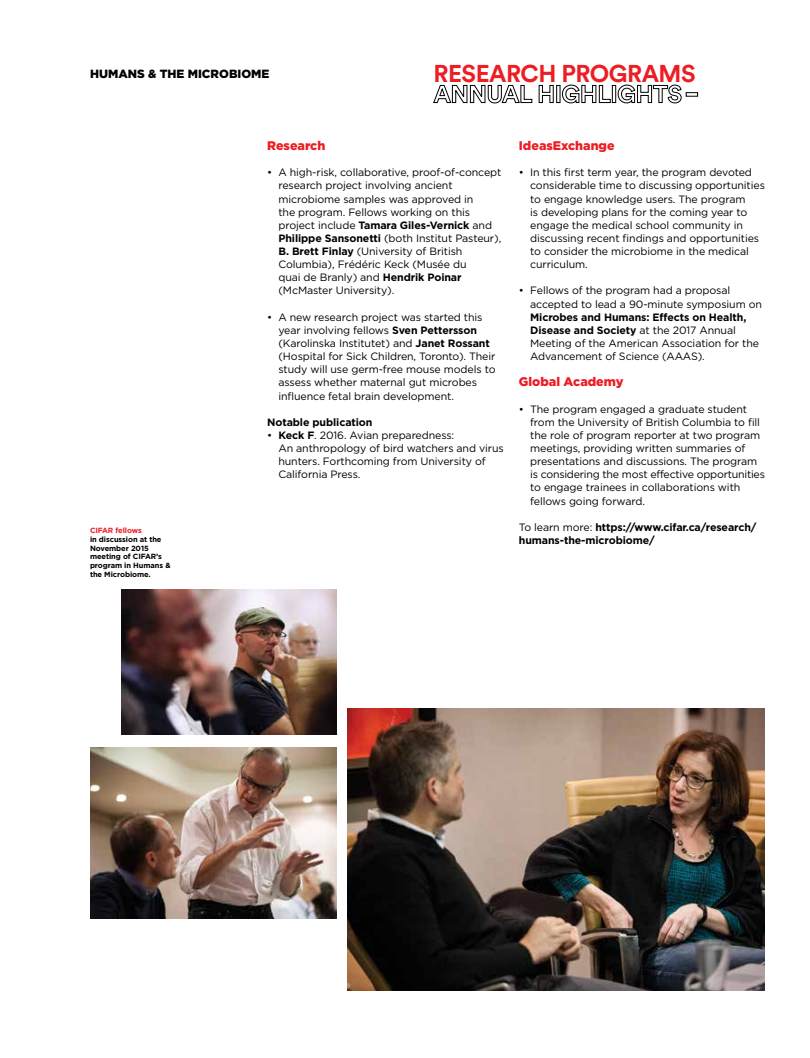
<style>
.page{position:relative;width:810px;height:1058px;background:#fff}
.page>*{position:absolute;margin:0;border:0;box-sizing:border-box;transform-origin:0 0}
.t1{font:700 24.12px "Circular Std";letter-spacing:-.02em;color:#ed1d24}
.t2{font:900 12.5px "Gotham";color:#ed1d24}
.t3{font:900 11.88px "Gotham";color:#000}
.t4{font:10.62px/13.1px "Gotham";letter-spacing:-.01em;color:#000}
.t5{font:700 10.62px/13.1px "Gotham";letter-spacing:-.01em;color:#000}
.t6{font:700 7.5px/8.8px "Gotham";letter-spacing:-.01em;color:#000}
.t7{font:700 7.5px "Gotham";letter-spacing:-.01em;color:#ed1d24}
.s1{font-weight:700}
.s2{font-weight:400}
</style>
<div class="page">
<img style="left:347px;top:708px;width:418px;height:282px">
<img style="left:90px;top:747px;width:246px;height:171px">
<img style="left:122px;top:590px;width:214px;height:144px">
<svg style="left:433px;top:85px;width:99px;height:18px"></svg>
<svg style="left:539px;top:85px;width:15px;height:18px"></svg>
<div style="left:556px;top:85px;width:4px;height:18px;border:1px solid #000"></div>
<svg style="left:562px;top:85px;width:49px;height:18px"></svg>
<div style="left:612px;top:85px;width:4px;height:18px;border:1px solid #000"></div>
<svg style="left:618px;top:85px;width:64px;height:18px"></svg>
<div style="left:686px;top:92px;width:12px;height:4px;border:1px solid #000"></div>
<p class="t3" style="left:90px;top:67px;width:181px">HUMANS &amp; THE MICROBIOME</p>
<h1 class="t1" style="left:434px;top:58px;width:264px">RESEARCH PROGRAMS</h1>
<p class="t7" style="left:90px;top:526px;width:53px">CIFAR fellows</p>
<p class="t6" style="left:90px;top:534px;width:82px">in discussion at the<br>November 2015 meeting of CIFAR’s program in Humans &amp; the Microbiome.</p>
<p class="t2" style="left:267px;top:138px;width:60px">Research</p>
<p class="t4" style="left:278px;top:166px;width:225px;text-indent:-11px">• A high-risk, collaborative, proof-of-concept research project involving ancient microbiome samples was approved in<br>the program. Fellows working on this project include <span class="s1">Tamara Giles-Vernick</span> and <span class="s1">Philippe Sansonetti</span> (both Institut Pasteur), <span class="s1">B. Brett Finlay</span> (University of British Columbia), Frédéric Keck (Musée du<br>quai de Branly) and <span class="s1">Hendrik Poinar </span>(McMaster University).</p>
<p class="t4" style="left:278px;top:310px;width:219px;text-indent:-11px">• A new research project was started this year involving fellows <span class="s1">Sven Pettersson </span>(Karolinska Institutet) and <span class="s1">Janet Rossant </span>(Hospital for Sick Children, Toronto). Their study will use germ-free mouse models to assess whether maternal gut microbes influence fetal brain development.</p>
<p class="t5" style="left:267px;top:415px;width:107px">Notable publication</p>
<p class="t4" style="left:278px;top:428px;width:227px;text-indent:-11px">• <span class="s1">Keck F</span>. 2016. Avian preparedness:<br>An anthropology of bird watchers and virus hunters. Forthcoming from University of California Press.</p>
<p class="t2" style="left:519px;top:138px;width:97px">IdeasExchange</p>
<p class="t4" style="left:530px;top:166px;width:236px;text-indent:-11px">• In this first term year, the program devoted considerable time to discussing opportunities to engage knowledge users. The program<br>is developing plans for the coming year to engage the medical school community in discussing recent findings and opportunities to consider the microbiome in the medical curriculum.</p>
<p class="t4" style="left:530px;top:284px;width:233px;text-indent:-11px">• Fellows of the program had a proposal accepted to lead a 90-minute symposium on</p>
<p class="t4" style="left:530px;top:310px;width:230px"><span class="s1">Microbes and Humans: Effects on Health, Disease and Society</span> at the 2017 Annual Meeting of the American Association for the Advancement of Science (AAAS).</p>
<p class="t2" style="left:519px;top:375px;width:106px">Global Academy</p>
<p class="t4" style="left:530px;top:402px;width:236px;text-indent:-11px">• The program engaged a graduate student from the University of British Columbia to fill the role of program reporter at two program meetings, providing written summaries of presentations and discussions. The program is considering the most effective opportunities to engage trainees in collaborations with fellows going forward.</p>
<p class="t5" style="left:519px;top:520px;width:239px"><span class="s2">To learn more:</span> https://www.cifar.ca/research/ humans-the-microbiome/</p>
</div>
